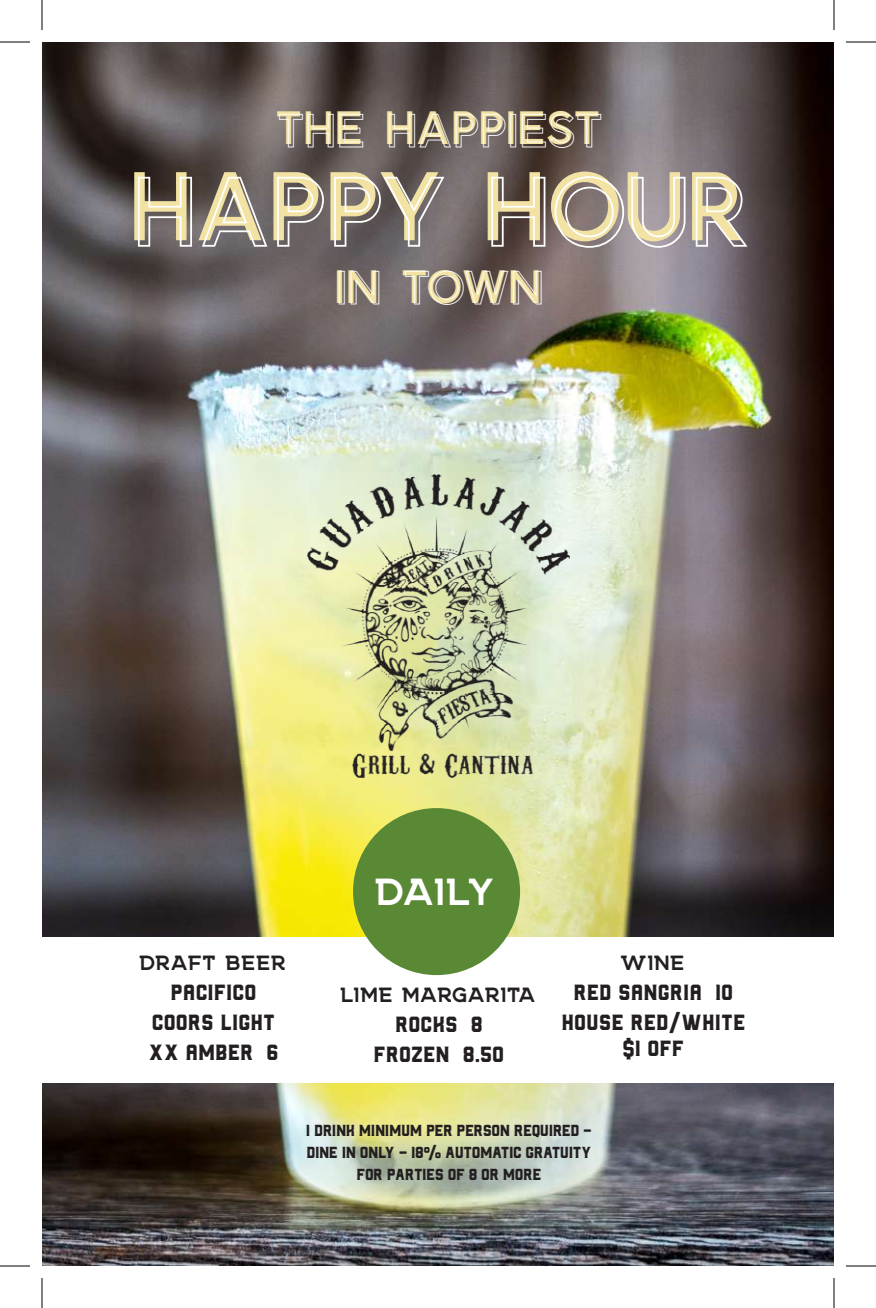
<style>
.page{position:relative;width:876px;height:1308px;background:#fff}
.page>*{position:absolute;margin:0;border:0;box-sizing:border-box;transform-origin:0 0}
.t1{font:100px "Osaka Outline";letter-spacing:.06em;color:#fff}
.t2{font:48px "Osaka Outline";letter-spacing:.06em;color:#fff}
.t3{font:700 44px "NORTHWEST";letter-spacing:-.05em;color:#fff}
.t4{font:700 24px "NORTHWEST";color:#231f20}
.t5{font:22px/30px "Northwest";color:#231f20;text-align:center}
.t6{font:16px/22px "Northwest";letter-spacing:-.03em;color:#231f20;text-align:center}
</style>
<div class="page">
<img style="left:42px;top:42px;width:792px;height:1224px">
<div style="left:42px;top:937px;width:792px;height:145px;background:#fff"></div>
<div style="left:353px;top:808px;width:167px;height:167px;background:#5a8935;border-radius:50%"></div>
<img style="left:308px;top:475px;width:262px;height:302px">
<hr style="left:0;top:42px;width:30px;height:1px;background:#000">
<hr style="left:846px;top:42px;width:30px;height:1px;background:#000">
<hr style="left:0;top:1266px;width:30px;height:1px;background:#000">
<hr style="left:846px;top:1266px;width:30px;height:1px;background:#000">
<hr style="left:42px;top:0;width:1px;height:30px;background:#000">
<hr style="left:42px;top:1278px;width:1px;height:30px;background:#000">
<hr style="left:834px;top:0;width:1px;height:30px;background:#000">
<hr style="left:834px;top:1278px;width:1px;height:30px;background:#000">
<h2 class="t2" style="left:278px;top:101px;width:326px">THE HAPPIEST</h2>
<h1 class="t1" style="left:136px;top:150px;width:614px">HAPPY HOUR</h1>
<h2 class="t2" style="left:338px;top:259px;width:206px">IN TOWN</h2>
<h3 class="t4" style="left:140px;top:950px;width:149px">DRAFT BEER</h3>
<h3 class="t5" style="left:149px;top:975px;width:131px">PACIFICO<br>COORS LIGHT<br>XX AMBER 6</h3>
<h3 class="t3" style="left:376px;top:866px;width:123px">DAILY</h3>
<h3 class="t4" style="left:341px;top:981px;width:198px">LIME MARGARITA</h3>
<h3 class="t5" style="left:373px;top:1006px;width:132px">ROCKS 8<br>FROZEN 8.50</h3>
<h3 class="t4" style="left:621px;top:950px;width:66px">WINE</h3>
<h3 class="t5" style="left:561px;top:975px;width:186px">RED SANGRIA 10<br>HOUSE RED/WHITE</h3>
<h3 class="t5" style="left:623px;top:1031px;width:63px">$1 OFF</h3>
<p class="t6" style="left:306px;top:1117px;width:287px">1 DRINK MINIMUM PER PERSON REQUIRED -<br>DINE IN ONLY - 18% AUTOMATIC GRATUITY<br>FOR PARTIES OF 8 OR MORE</p>
</div>
